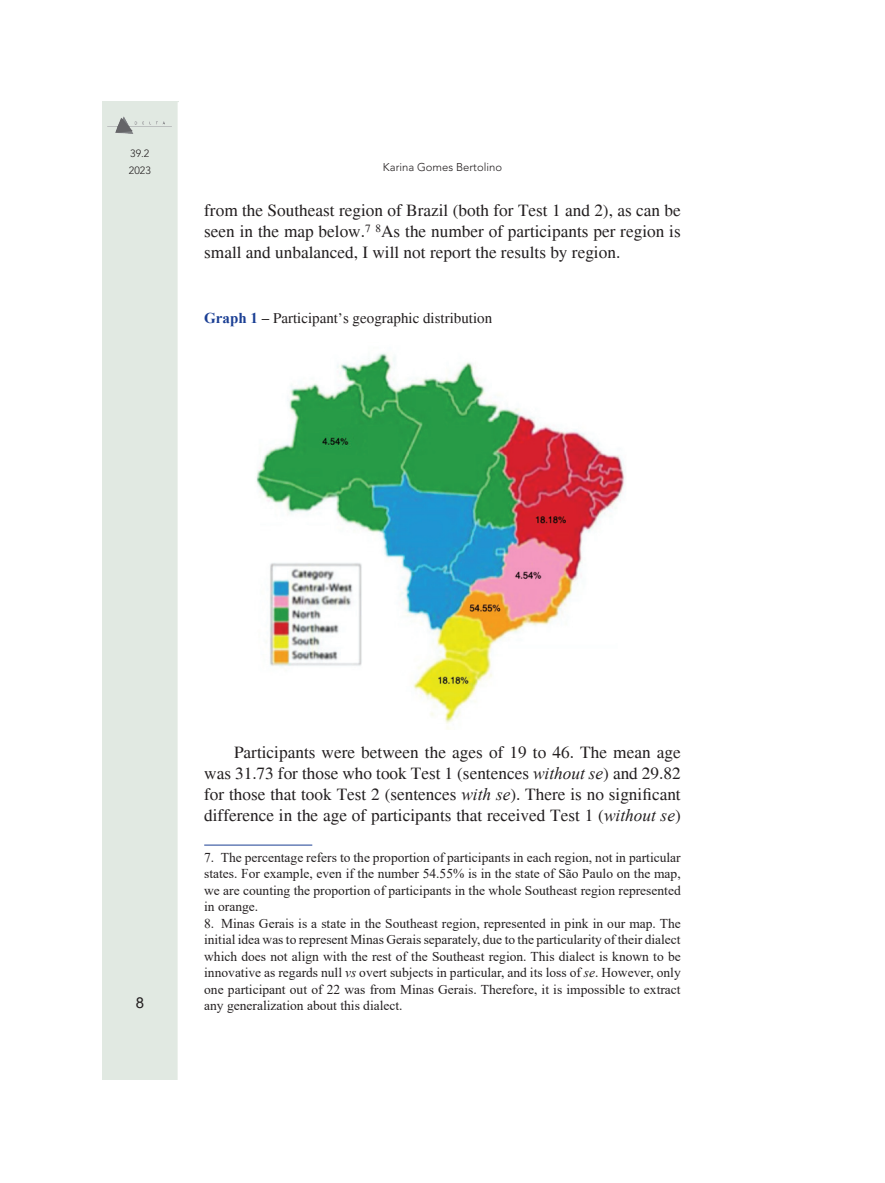
<style>
.page{position:relative;width:885px;height:1183px;background:#fff}
.page>*{position:absolute;margin:0;border:0;box-sizing:border-box;transform-origin:0 0}
.t1{font:17.25px/21px "Times";color:#231f20;text-align:justify}
.t2{font:15px "Times";color:#231f20}
.t3{font:15px "Arial";color:#231f20}
.t4{font:13.5px/16.5px "Times New Roman";color:#231f20;text-align:justify}
.t5{font:300 11.25px "Avenir";color:#231f20}
.t6{font:300 10.5px/16.5px "Avenir";color:#231f20}
.s1{font-family:"Times New Roman";font-weight:700;color:#1b3f94}
.s2{font-family:"Times New Roman";font-style:italic}
.s3{font-style:italic}
</style>
<div class="page">
<div style="left:102px;top:101px;width:77px;height:978px;background:#e1e9e2"></div>
<img style="left:107px;top:116px;width:65px;height:18px">
<hr style="left:178px;top:102px;width:4px;height:978px;background:#fff">
<hr style="left:204px;top:844px;width:108px;height:1px;background:#1b3f94">
<img style="left:256px;top:353px;width:369px;height:376px">
<p class="t6" style="left:129px;top:145px;width:23px">39.2<br>2023</p>
<p class="t5" style="left:383px;top:160px;width:121px">Karina Gomes Bertolino</p>
<p class="t1" style="left:204px;top:200px;width:478px">from the Southeast region of Brazil (both for Test 1 and 2), as can be seen in the map below.<sup>7</sup> <sup>8</sup>As the number of participants per region is small and unbalanced, I will not report the results by region.</p>
<p class="t2" style="left:204px;top:309px;width:289px"><span class="s1">Graph 1</span> – Participant’s geographic distribution</p>
<p class="t3" style="left:136px;top:991px;width:10px">8</p>
<p class="t1" style="left:204px;top:741px;width:478px;text-indent:30px">Participants were between the ages of 19 to 46. The mean age was 31.73 for those who took Test 1 (sentences <span class="s2">without se</span>) and 29.82 for those that took Test 2 (sentences <span class="s2">with se</span>). There is no significant difference in the age of participants that received Test 1 (<span class="s2">without se</span>)</p>
<p class="t4" style="left:204px;top:848px;width:478px">7. The percentage refers to the proportion of participants in each region, not in particular states. For example, even if the number 54.55% is in the state of São Paulo on the map, we are counting the proportion of participants in the whole Southeast region represented in orange.</p>
<p class="t4" style="left:204px;top:914px;width:478px">8. Minas Gerais is a state in the Southeast region, represented in pink in our map. The initial idea was to represent Minas Gerais separately, due to the particularity of their dialect which does not align with the rest of the Southeast region. This dialect is known to be innovative as regards null <span class="s3">vs</span> overt subjects in particular, and its loss of <span class="s3">se</span>. However, only one participant out of 22 was from Minas Gerais. Therefore, it is impossible to extract any generalization about this dialect.</p>
</div>
